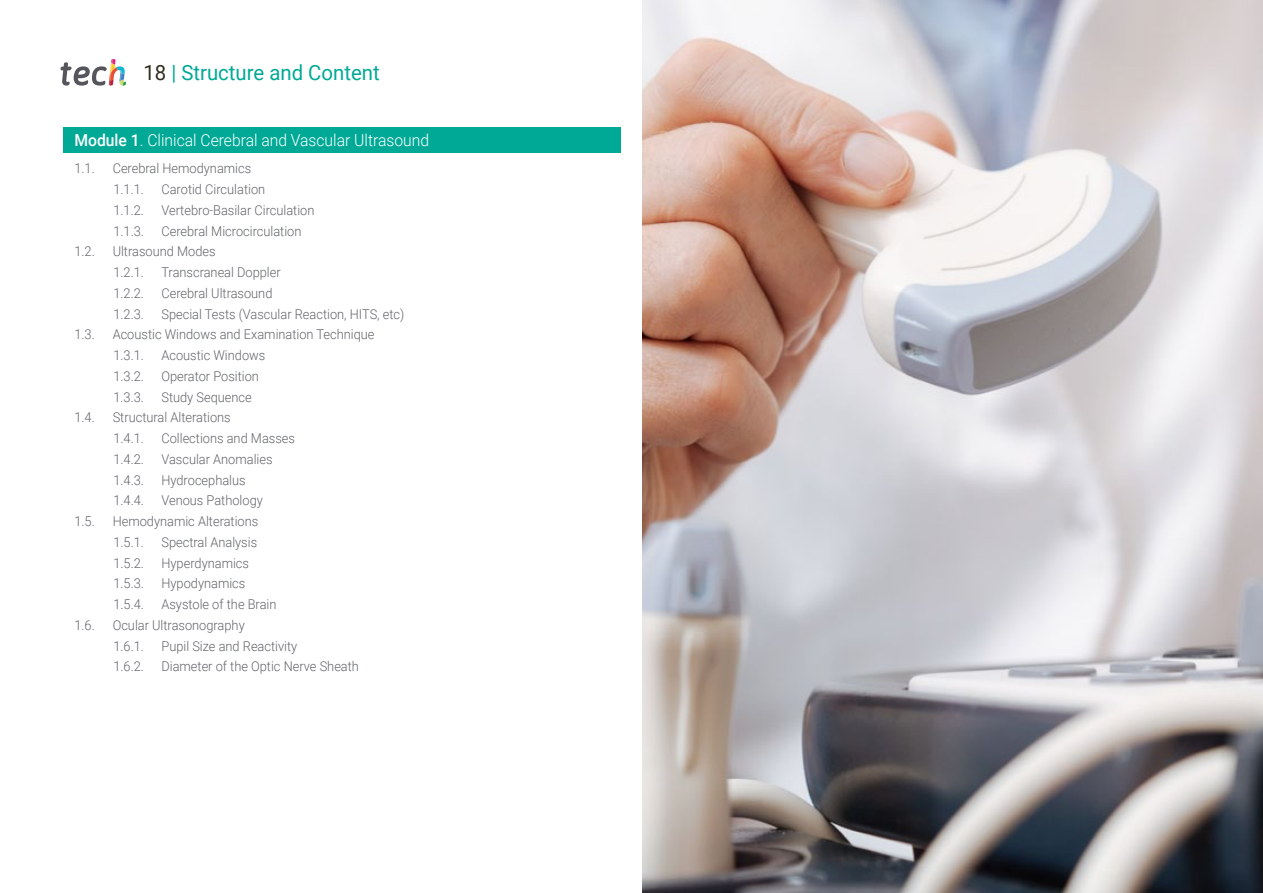
<style>
.page{position:relative;width:1263px;height:893px;background:#fff}
.page>*{position:absolute;margin:0;border:0;box-sizing:border-box;transform-origin:0 0}
.t1{font:21px "Roboto";color:#00a996}
.t2{font:300 16.5px "Roboto";color:#fff;scale:.95 1}
.t3{font:300 13.5px/20.7px "Roboto";color:#61646a;scale:.95 1}
.s1{color:#312e20}
.s2{font-weight:500}
</style>
<div class="page">
<div style="left:63px;top:128px;width:558px;height:25px;background:#00a996"></div>
<img style="left:642px;top:0;width:621px;height:893px">
<svg style="left:61px;top:59px;width:65px;height:27px"></svg>
<h1 class="t1" style="left:144px;top:57px;width:238px"><span class="s1">18</span> | Structure and Content</h1>
<p class="t2" style="left:74px;top:129px;width:375px"><span class="s2">Module 1</span>. Clinical Cerebral and Vascular Ultrasound</p>
<p class="t3" style="left:74px;top:158px;width:23px">1.1.</p>
<p class="t3" style="left:113px;top:158px;width:147px">Cerebral Hemodynamics<br>1.1.1.</p>
<p class="t3" style="left:161px;top:179px;width:111px">Carotid Circulation</p>
<p class="t3" style="left:113px;top:199px;width:34px">1.1.2.</p>
<p class="t3" style="left:161px;top:199px;width:163px">Vertebro-Basilar Circulation</p>
<p class="t3" style="left:113px;top:220px;width:34px">1.1.3.</p>
<p class="t3" style="left:161px;top:220px;width:149px">Cerebral Microcirculation</p>
<p class="t3" style="left:74px;top:241px;width:23px">1.2.</p>
<p class="t3" style="left:113px;top:241px;width:110px">Ultrasound Modes<br>1.2.1.</p>
<p class="t3" style="left:161px;top:262px;width:127px">Transcraneal Doppler</p>
<p class="t3" style="left:113px;top:282px;width:34px">1.2.2.</p>
<p class="t3" style="left:161px;top:282px;width:118px">Cerebral Ultrasound</p>
<p class="t3" style="left:113px;top:303px;width:34px">1.2.3.</p>
<p class="t3" style="left:161px;top:303px;width:257px">Special Tests (Vascular Reaction, HITS, etc)</p>
<p class="t3" style="left:74px;top:324px;width:23px">1.3.</p>
<p class="t3" style="left:113px;top:324px;width:277px">Acoustic Windows and Examination Technique<br>1.3.1.</p>
<p class="t3" style="left:161px;top:345px;width:111px">Acoustic Windows</p>
<p class="t3" style="left:113px;top:365px;width:34px">1.3.2.</p>
<p class="t3" style="left:161px;top:365px;width:104px">Operator Position</p>
<p class="t3" style="left:113px;top:386px;width:34px">1.3.3.</p>
<p class="t3" style="left:161px;top:386px;width:97px">Study Sequence</p>
<p class="t3" style="left:74px;top:407px;width:23px">1.4.</p>
<p class="t3" style="left:113px;top:407px;width:126px">Structural Alterations<br>1.4.1.</p>
<p class="t3" style="left:161px;top:428px;width:142px">Collections and Masses</p>
<p class="t3" style="left:113px;top:448px;width:34px">1.4.2.</p>
<p class="t3" style="left:161px;top:448px;width:118px">Vascular Anomalies</p>
<p class="t3" style="left:113px;top:469px;width:34px">1.4.3.</p>
<p class="t3" style="left:161px;top:469px;width:90px">Hydrocephalus</p>
<p class="t3" style="left:113px;top:490px;width:34px">1.4.4.</p>
<p class="t3" style="left:161px;top:490px;width:108px">Venous Pathology</p>
<p class="t3" style="left:74px;top:511px;width:23px">1.5.</p>
<p class="t3" style="left:113px;top:511px;width:155px">Hemodynamic Alterations<br>1.5.1.</p>
<p class="t3" style="left:161px;top:531px;width:102px">Spectral Analysis</p>
<p class="t3" style="left:113px;top:552px;width:34px">1.5.2.</p>
<p class="t3" style="left:161px;top:552px;width:94px">Hyperdynamics</p>
<p class="t3" style="left:113px;top:573px;width:34px">1.5.3.</p>
<p class="t3" style="left:161px;top:573px;width:90px">Hypodynamics</p>
<p class="t3" style="left:113px;top:594px;width:34px">1.5.4.</p>
<p class="t3" style="left:161px;top:594px;width:123px">Asystole of the Brain</p>
<p class="t3" style="left:74px;top:614px;width:23px">1.6.</p>
<p class="t3" style="left:113px;top:614px;width:141px">Ocular Ultrasonography<br>1.6.1.</p>
<p class="t3" style="left:161px;top:635px;width:145px">Pupil Size and Reactivity</p>
<p class="t3" style="left:113px;top:656px;width:34px">1.6.2.</p>
<p class="t3" style="left:161px;top:656px;width:209px">Diameter of the Optic Nerve Sheath</p>
</div>
